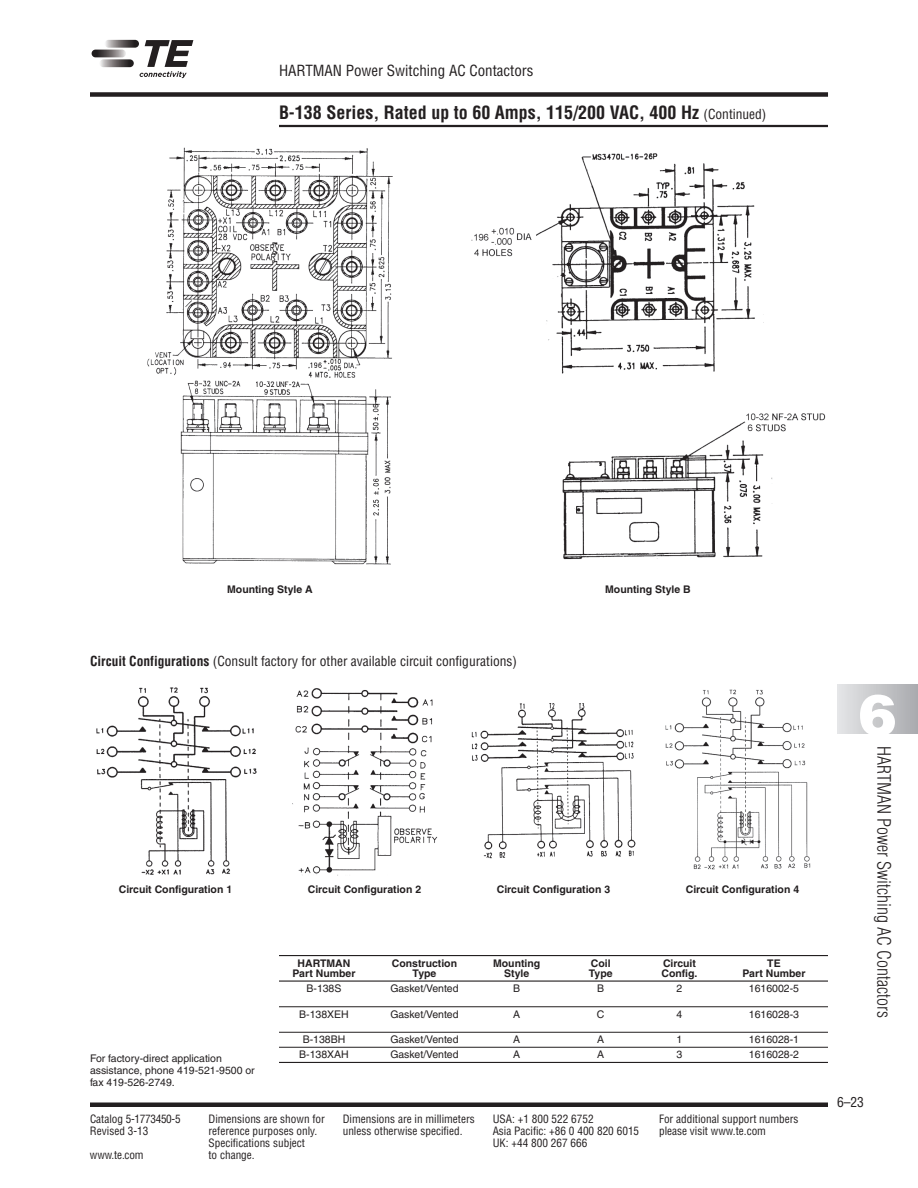
<style>
.page{position:relative;width:918px;height:1188px;background:#fff}
.page>*{position:absolute;margin:0;border:0;box-sizing:border-box;transform-origin:0 0}
.t1{font:900 57px "Helvetica";color:#fff}
.t2{font:700 condensed 18px "Helvetica";color:#231f20}
.t3{font:300 condensed 18px "Helvetica";color:#231f20}
.t4{font:condensed 15px "Helvetica";color:#231f20}
.t5{font:condensed 13.5px "Helvetica";color:#231f20}
.t6{font:condensed 11.25px "Helvetica";color:#231f20}
.t7{font:10.5px/12px "Helvetica";color:#231f20}
.t8{font:700 10.5px "Helvetica";color:#231f20}
.s1{font-weight:400;font-size:13.5px}
.s2{font-weight:700}
</style>
<div class="page">
<hr style="left:279px;top:125px;width:549px;height:2px;background:#231f20">
<div style="left:90px;top:92px;width:738px;height:5px;background:#231f20"></div>
<div style="left:837px;top:684px;width:81px;height:50px;background:linear-gradient(to right,#e5e6e7,#a9aaae)"></div>
<svg style="left:105px;top:40px;width:34px;height:8px"></svg>
<svg style="left:99px;top:59px;width:35px;height:8px"></svg>
<svg style="left:92px;top:50px;width:34px;height:7px"></svg>
<svg style="left:140px;top:40px;width:53px;height:38px"></svg>
<div style="left:90px;top:1102px;width:738px;height:5px;background:#231f20"></div>
<img style="left:471px;top:153px;width:355px;height:407px">
<hr style="left:279px;top:955px;width:549px;height:1px;background:#231f20">
<hr style="left:279px;top:981px;width:549px;height:1px;background:#231f20">
<hr style="left:279px;top:1006px;width:549px;height:1px;background:#231f20">
<hr style="left:279px;top:1032px;width:549px;height:1px;background:#231f20">
<hr style="left:279px;top:1047px;width:549px;height:1px;background:#231f20">
<hr style="left:279px;top:1062px;width:549px;height:1px;background:#231f20">
<img style="left:147px;top:147px;width:246px;height:418px">
<img style="left:96px;top:687px;width:161px;height:188px">
<img style="left:292px;top:688px;width:146px;height:187px">
<img style="left:471px;top:703px;width:165px;height:156px">
<img style="left:665px;top:689px;width:146px;height:181px">
<h3 class="t4" style="left:279px;top:62px;width:256px">HARTMAN Power Switching AC Contactors</h3>
<h2 class="t2" style="left:279px;top:103px;width:489px">B-138 Series, Rated up to 60 Amps, 115/200 VAC, 400 Hz <span class="s1">(Continued)</span></h2>
<p class="t8" style="left:227px;top:586px;width:87px">Mounting Style A</p>
<p class="t5" style="left:90px;top:654px;width:429px"><span class="s2">Circuit Configurations</span> (Consult factory for other available circuit configurations)</p>
<p class="t8" style="left:605px;top:586px;width:87px">Mounting Style B</p>
<p class="t8" style="left:119px;top:886px;width:115px">Circuit Configuration 1</p>
<p class="t8" style="left:308px;top:886px;width:115px">Circuit Configuration 2</p>
<p class="t8" style="left:497px;top:886px;width:115px">Circuit Configuration 3</p>
<p class="t8" style="left:686px;top:886px;width:115px">Circuit Configuration 4</p>
<p class="t8" style="left:298px;top:959px;width:54px">HARTMAN</p>
<p class="t8" style="left:392px;top:959px;width:67px">Construction</p>
<p class="t8" style="left:493px;top:959px;width:49px">Mounting</p>
<p class="t8" style="left:591px;top:959px;width:21px">Coil</p>
<p class="t8" style="left:663px;top:959px;width:35px">Circuit</p>
<p class="t8" style="left:767px;top:959px;width:15px">TE</p>
<p class="t8" style="left:293px;top:970px;width:64px">Part Number</p>
<p class="t8" style="left:413px;top:970px;width:25px">Type</p>
<p class="t8" style="left:504px;top:970px;width:27px">Style</p>
<p class="t8" style="left:589px;top:970px;width:25px">Type</p>
<p class="t8" style="left:661px;top:970px;width:38px">Config.</p>
<p class="t8" style="left:743px;top:970px;width:64px">Part Number</p>
<p class="t7" style="left:307px;top:983px;width:36px">B-138S</p>
<p class="t7" style="left:390px;top:983px;width:70px">Gasket/Vented</p>
<p class="t7" style="left:513px;top:983px;width:9px">B</p>
<p class="t7" style="left:597px;top:983px;width:9px">B</p>
<p class="t7" style="left:677px;top:983px;width:7px">2</p>
<p class="t7" style="left:749px;top:983px;width:52px">1616002-5</p>
<p class="t7" style="left:299px;top:1009px;width:51px">B-138XEH</p>
<p class="t7" style="left:390px;top:1009px;width:70px">Gasket/Vented</p>
<p class="t7" style="left:513px;top:1009px;width:9px">A</p>
<p class="t7" style="left:597px;top:1009px;width:9px">C</p>
<p class="t7" style="left:677px;top:1009px;width:7px">4</p>
<p class="t7" style="left:749px;top:1009px;width:52px">1616028-3</p>
<p class="t7" style="left:303px;top:1034px;width:44px">B-138BH</p>
<p class="t7" style="left:390px;top:1034px;width:70px">Gasket/Vented</p>
<p class="t7" style="left:513px;top:1034px;width:9px">A</p>
<p class="t7" style="left:597px;top:1034px;width:9px">A</p>
<p class="t7" style="left:677px;top:1034px;width:7px">1</p>
<p class="t7" style="left:749px;top:1034px;width:52px">1616028-1</p>
<p class="t7" style="left:299px;top:1049px;width:51px">B-138XAH</p>
<p class="t7" style="left:390px;top:1049px;width:70px">Gasket/Vented</p>
<p class="t7" style="left:513px;top:1049px;width:9px">A</p>
<p class="t7" style="left:597px;top:1049px;width:9px">A</p>
<p class="t7" style="left:677px;top:1049px;width:7px">3</p>
<p class="t7" style="left:749px;top:1049px;width:52px">1616028-2</p>
<p class="t7" style="left:90px;top:1053px;width:166px">For factory-direct application assistance, phone 419-521-9500 or fax 419-526-2749.</p>
<p class="t6" style="left:90px;top:1112px;width:92px">Catalog 5-1773450-5</p>
<p class="t6" style="left:208px;top:1112px;width:118px">Dimensions are shown for</p>
<p class="t6" style="left:343px;top:1112px;width:134px">Dimensions are in millimeters</p>
<p class="t6" style="left:493px;top:1112px;width:102px">USA: +1 800 522 6752</p>
<p class="t6" style="left:659px;top:1112px;width:141px">For additional support numbers</p>
<p class="t6" style="left:90px;top:1124px;width:60px">Revised 3-13</p>
<p class="t6" style="left:208px;top:1124px;width:110px">reference purposes only.</p>
<p class="t6" style="left:343px;top:1124px;width:121px">unless otherwise specified.</p>
<p class="t6" style="left:493px;top:1124px;width:148px">Asia Pacific: +86 0 400 820 6015</p>
<p class="t6" style="left:659px;top:1124px;width:109px">please visit www.te.com</p>
<p class="t6" style="left:208px;top:1136px;width:98px">Specifications subject</p>
<p class="t6" style="left:493px;top:1136px;width:96px">UK: +44 800 267 666</p>
<p class="t6" style="left:90px;top:1148px;width:55px">www.te.com</p>
<p class="t6" style="left:208px;top:1148px;width:48px">to change.</p>
<h1 class="t1" style="left:858px;top:694px;width:40px">6</h1>
<h2 class="t3" style="left:894px;top:746px;width:273px;rotate:90deg">HARTMAN Power Switching AC Contactors</h2>
<p class="t5" style="left:837px;top:1094px;width:28px">6–23</p>
</div>
